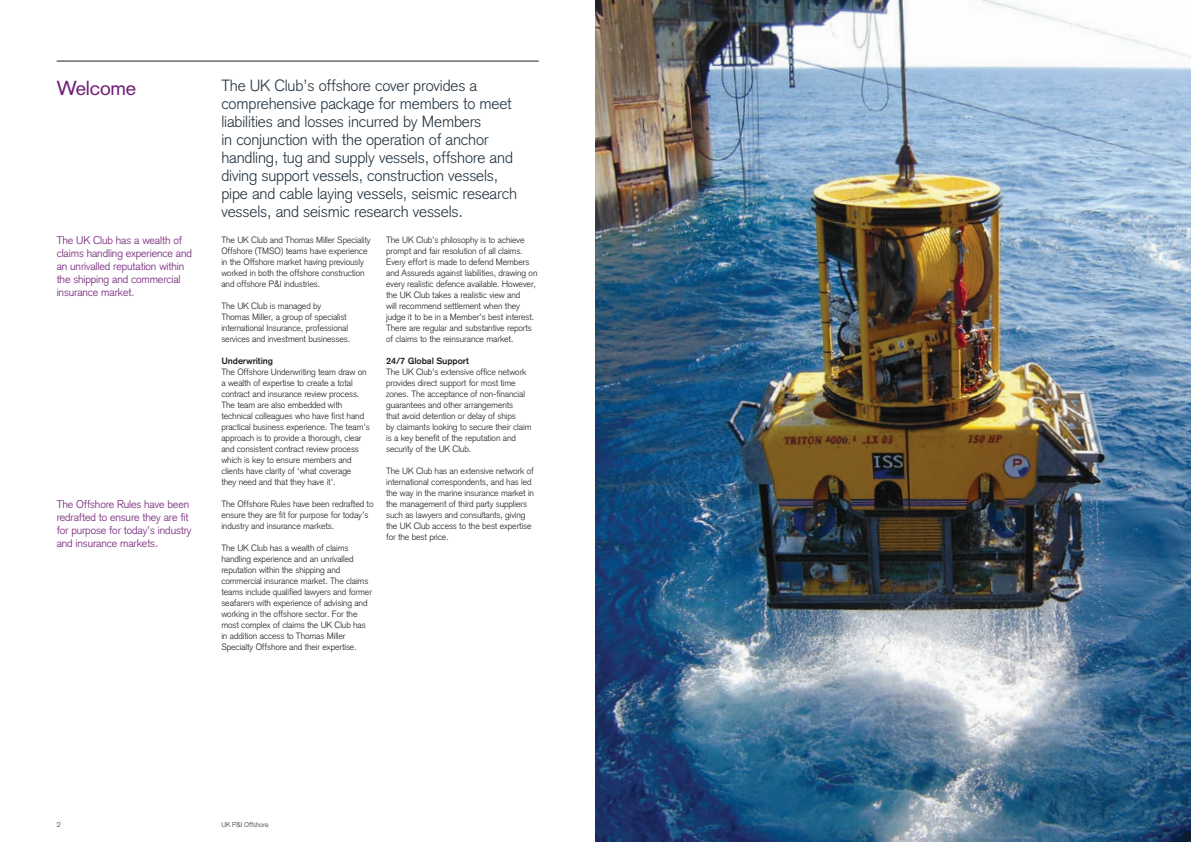
<style>
.page{position:relative;width:1191px;height:842px;background:#fff}
.page>*{position:absolute;margin:0;border:0;box-sizing:border-box;transform-origin:0 0}
.HEADING_LEFT{font:20px "Akzidenz Grotesk";letter-spacing:-.01em;color:#711e76}
.INTRO{font:300 16px/18px "Akzidenz Grotesk";letter-spacing:-.01em;color:#273643}
.PULL_QUOTE{font:300 11px/13px "Akzidenz Grotesk";letter-spacing:-.01em;color:#711e76}
.Body{font:300 9px/11px "Akzidenz Grotesk";letter-spacing:-.01em;color:#231f20}
.BODY{font:500 9px "Akzidenz Grotesk BQ";letter-spacing:-.01em;color:#231f20}
.BODY-2{font:300 7px "Akzidenz Grotesk";letter-spacing:-.01em;color:#273643}
</style>
<div class="page">
<img style="left:595px;top:0;width:596px;height:842px">
<hr style="left:57px;top:61px;width:482px;height:1px;background:#231f20">
<p class="HEADING_LEFT" style="left:57px;top:76px;width:81px">Welcome</p>
<p class="INTRO" style="left:221px;top:76px;width:297px">The UK Club’s offshore cover provides a comprehensive package for members to meet liabilities and losses incurred by Members<br>in conjunction with the operation of anchor handling, tug and supply vessels, offshore and diving support vessels, construction vessels, pipe and cable laying vessels, seismic research vessels, and seismic research vessels.</p>
<p class="Body" style="left:221px;top:234px;width:151px">The UK Club and Thomas Miller Speciality Offshore (TMSO) teams have experience in the Offshore market having previously worked in both the offshore construction and offshore P&amp;I industries.</p>
<p class="Body" style="left:221px;top:300px;width:130px">The UK Club is managed by Thomas Miller, a group of specialist international Insurance, professional services and investment businesses.</p>
<p class="BODY" style="left:221px;top:355px;width:53px">Underwriting</p>
<p class="Body" style="left:221px;top:366px;width:150px">The Offshore Underwriting team draw on a wealth of expertise to create a total contract and insurance review process.<br>The team are also embedded with technical colleagues who have first hand practical business experience. The team’s approach is to provide a thorough, clear and consistent contract review process which is key to ensure members and clients have clarity of ‘what coverage<br>they need and that they have it’.</p>
<p class="Body" style="left:221px;top:498px;width:154px">The Offshore Rules have been redrafted to ensure they are fit for purpose for today’s industry and insurance markets.</p>
<p class="Body" style="left:221px;top:542px;width:152px">The UK Club has a wealth of claims handling experience and an unrivalled reputation within the shipping and commercial insurance market. The claims teams include qualified lawyers and former seafarers with experience of advising and working in the offshore sector. For the most complex of claims the UK Club has in addition access to Thomas Miller Specialty Offshore and their expertise.</p>
<p class="PULL_QUOTE" style="left:57px;top:234px;width:137px">The UK Club has a wealth of claims handling experience and an unrivalled reputation within the shipping and commercial insurance market.</p>
<p class="Body" style="left:386px;top:234px;width:153px">The UK Club’s philosophy is to achieve prompt and fair resolution of all claims.<br>Every effort is made to defend Members and Assureds against liabilities, drawing on every realistic defence available. However, the UK Club takes a realistic view and<br>will recommend settlement when they judge it to be in a Member’s best interest.<br>There are regular and substantive reports of claims to the reinsurance market.</p>
<p class="BODY" style="left:386px;top:355px;width:84px">24/7 Global Support</p>
<p class="Body" style="left:386px;top:366px;width:147px">The UK Club’s extensive office network provides direct support for most time zones. The acceptance of non-financial guarantees and other arrangements<br>that avoid detention or delay of ships<br>by claimants looking to secure their claim is a key benefit of the reputation and security of the UK Club.</p>
<p class="Body" style="left:386px;top:465px;width:149px">The UK Club has an extensive network of international correspondents, and has led the way in the marine insurance market in the management of third party suppliers such as lawyers and consultants, giving the UK Club access to the best expertise for the best price.</p>
<p class="PULL_QUOTE" style="left:57px;top:498px;width:136px">The Offshore Rules have been redrafted to ensure they are fit for purpose for today’s industry and insurance markets.</p>
<p class="BODY-2" style="left:57px;top:821px;width:5px">2</p>
<p class="BODY-2" style="left:221px;top:821px;width:49px">UK P&amp;I Offshore</p>
</div>
